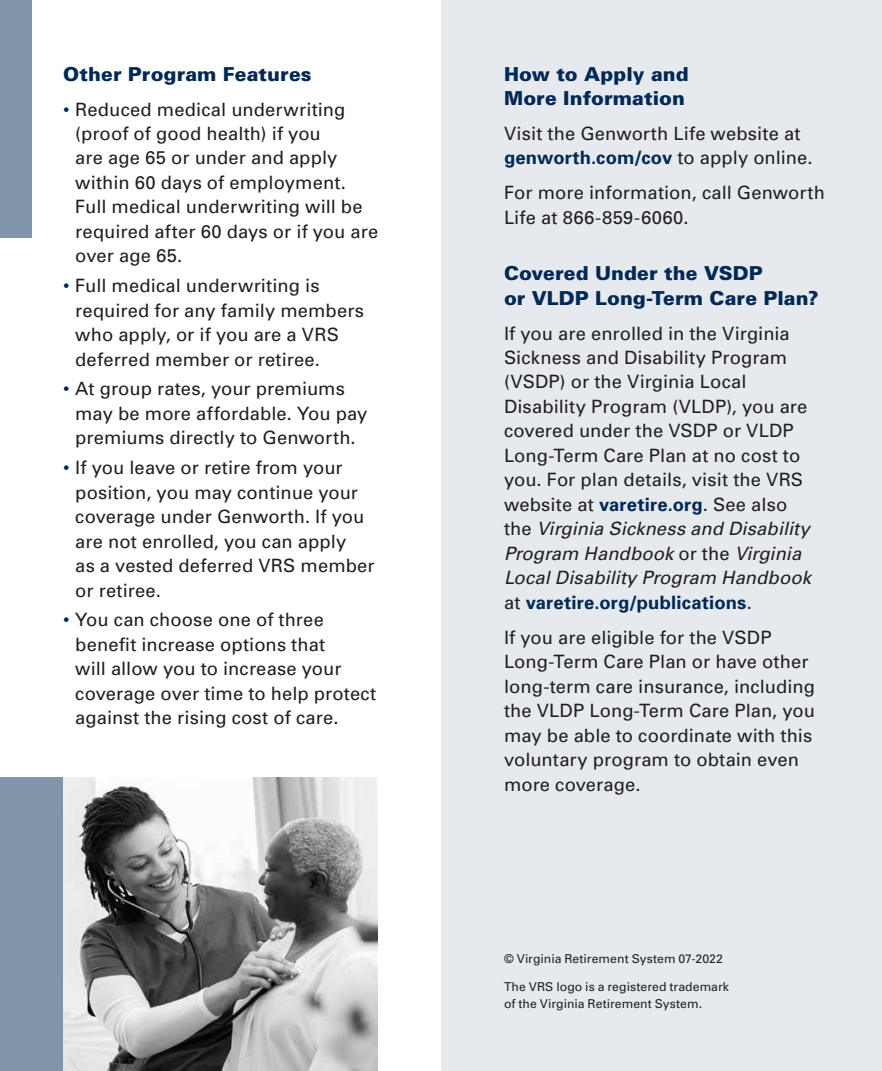
<style>
.page{position:relative;width:882px;height:1071px;background:#fff}
.page>*{position:absolute;margin:0;border:0;box-sizing:border-box;transform-origin:0 0}
.t1{font:900 19.25px/24.5px "Univers";letter-spacing:.005em;color:#002856}
.t2{font:18.38px/24.5px "Univers";letter-spacing:.005em;color:#231f20}
.t3{font:12.25px/17.5px "Univers";letter-spacing:.005em;color:#231f20}
.s1{color:#002856}
.s2{font-weight:700;color:#002856}
.s3{font-style:italic}
</style>
<div class="page">
<div style="left:0;top:0;width:32px;height:238px;background:#8094aa"></div>
<img style="left:63px;top:777px;width:315px;height:294px">
<div style="left:0;top:777px;width:63px;height:294px;background:#8094aa"></div>
<div style="left:441px;top:0;width:441px;height:1071px;background:#e6eaee"></div>
<p class="t1" style="left:63px;top:61px;width:250px">Other Program Features</p>
<p class="t2" style="left:75px;top:96px;width:305px;text-indent:-12px"><span class="s1">•</span> Reduced medical underwriting (proof of good health) if you<br>are age 65 or under and apply within 60 days of employment.<br>Full medical underwriting will be required after 60 days or if you are over age 65.</p>
<p class="t2" style="left:75px;top:273px;width:290px;text-indent:-12px"><span class="s1">•</span> Full medical underwriting is required for any family members who apply, or if you are a VRS deferred member or retiree.</p>
<p class="t2" style="left:75px;top:376px;width:294px;text-indent:-12px"><span class="s1">•</span> At group rates, your premiums may be more affordable. You pay premiums directly to Genworth.</p>
<p class="t2" style="left:75px;top:455px;width:301px;text-indent:-12px"><span class="s1">•</span> If you leave or retire from your position, you may continue your coverage under Genworth. If you are not enrolled, you can apply<br>as a vested deferred VRS member or retiree.</p>
<p class="t2" style="left:75px;top:607px;width:303px;text-indent:-12px"><span class="s1">•</span> You can choose one of three benefit increase options that<br>will allow you to increase your coverage over time to help protect against the rising cost of care.</p>
<p class="t1" style="left:504px;top:61px;width:186px">How to Apply and<br>More Information</p>
<p class="t2" style="left:504px;top:121px;width:310px">Visit the Genworth Life website at <span class="s2">genworth.com/cov</span> to apply online.</p>
<p class="t2" style="left:504px;top:180px;width:322px">For more information, call Genworth<br>Life at 866-859-6060.</p>
<p class="t1" style="left:504px;top:260px;width:316px">Covered Under the VSDP<br>or VLDP Long-Term Care Plan?</p>
<p class="t2" style="left:504px;top:320px;width:308px">If you are enrolled in the Virginia Sickness and Disability Program (VSDP) or the Virginia Local Disability Program (VLDP), you are covered under the VSDP or VLDP Long-Term Care Plan at no cost to you. For plan details, visit the VRS website at <span class="s2">varetire.org</span>. See also the <span class="s3">Virginia Sickness and Disability Program Handbook</span> or the <span class="s3">Virginia Local Disability Program Handbook </span>at <span class="s2">varetire.org/publications</span>.</p>
<p class="t2" style="left:504px;top:625px;width:313px">If you are eligible for the VSDP<br>Long-Term Care Plan or have other long-term care insurance, including the VLDP Long-Term Care Plan, you may be able to coordinate with this voluntary program to obtain even more coverage.</p>
<p class="t3" style="left:504px;top:949px;width:220px">© Virginia Retirement System 07-2022</p>
<p class="t3" style="left:504px;top:977px;width:227px">The VRS logo is a registered trademark of the Virginia Retirement System.</p>
</div>
